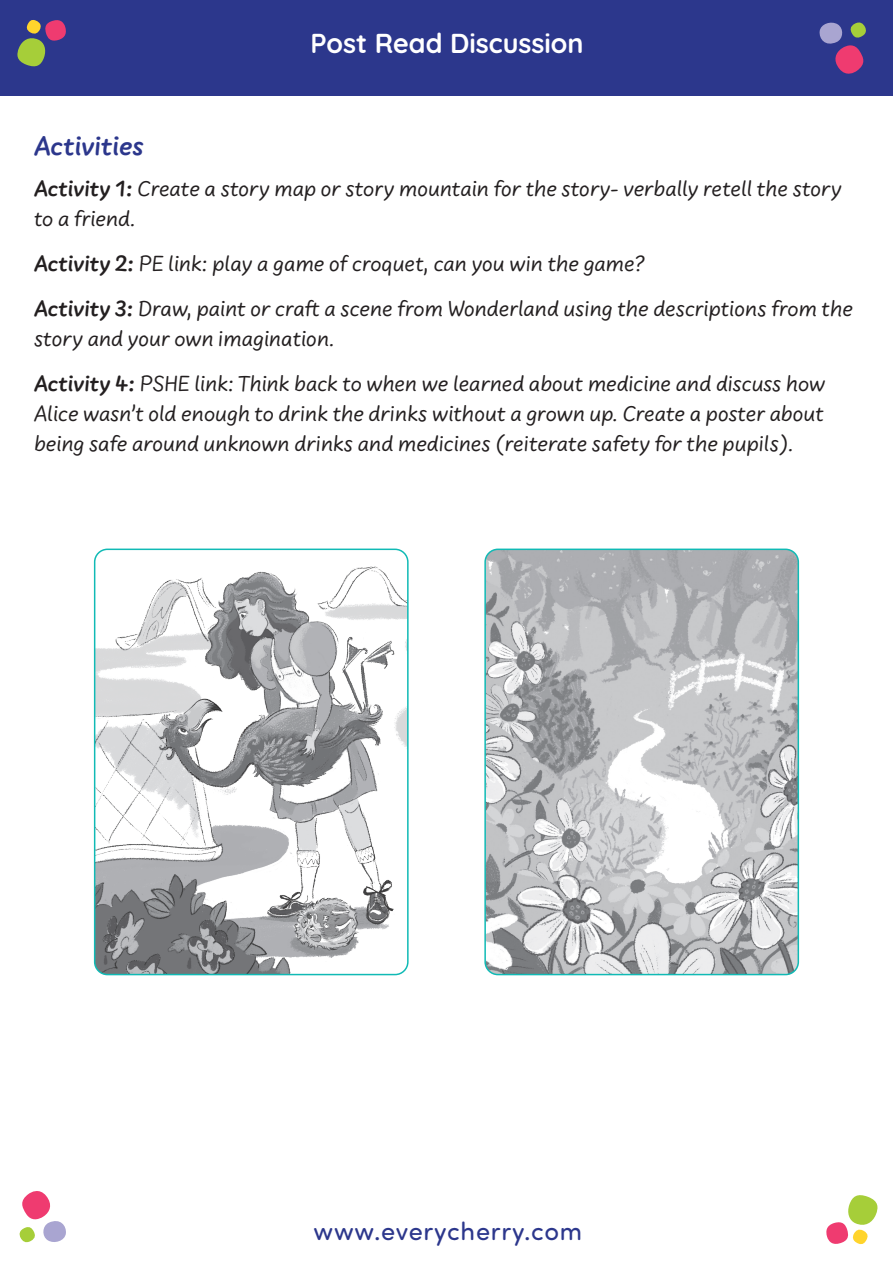
<style>
.page{position:relative;width:893px;height:1263px;background:#fff}
.page>*{position:absolute;margin:0;border:0;box-sizing:border-box;transform-origin:0 0}
.Page_Title{font:700 27.3px "Quicksand";color:#fff}
.Heading{font:700 27.3px "Uberhand Pro";color:#2c378c}
.t1{font:25.5px "Sofia Pro Soft";letter-spacing:.03em;color:#2c378c}
.Body{font:22.65px/30px "Uberhand Pro";color:#231f20}
.s1{font-weight:700}
</style>
<div class="page">
<svg style="left:826px;top:1195px;width:52px;height:50px"></svg>
<svg style="left:19px;top:1191px;width:47px;height:52px"></svg>
<div style="left:0;top:0;width:893px;height:96px;background:#2c378c"></div>
<svg style="left:17px;top:20px;width:49px;height:47px"></svg>
<svg style="left:819px;top:22px;width:47px;height:52px"></svg>
<img style="left:95px;top:549px;width:311px;height:425px">
<div style="left:94px;top:549px;width:315px;height:426px;border:2px solid #10bab5;border-radius:13px"></div>
<img style="left:487px;top:549px;width:311px;height:425px">
<div style="left:484px;top:549px;width:315px;height:426px;border:2px solid #10bab5;border-radius:13px"></div>
<p class="Page_Title" style="left:310px;top:21px;width:275px">Post Read Discussion</p>
<p class="Heading" style="left:34px;top:125px;width:111px">Activities</p>
<p class="Body" style="left:34px;top:172px;width:809px"><span class="s1">Activity 1:</span> Create a story map or story mountain for the story- verbally retell the story to a friend.</p>
<p class="Body" style="left:34px;top:247px;width:613px"><span class="s1">Activity 2:</span> PE link: play a game of croquet, can you win the game?</p>
<p class="Body" style="left:34px;top:292px;width:820px"><span class="s1">Activity 3:</span> Draw, paint or craft a scene from Wonderland using the descriptions from the story and your own imagination.</p>
<p class="Body" style="left:34px;top:367px;width:793px;text-align:justify"><span class="s1">Activity 4:</span> PSHE link: Think back to when we learned about medicine and discuss how Alice wasn’t old enough to drink the drinks without a grown up. Create a poster about being safe around unknown drinks and medicines (reiterate safety for the pupils).</p>
<p class="t1" style="left:314px;top:1214px;width:270px">www.everycherry.com</p>
</div>
